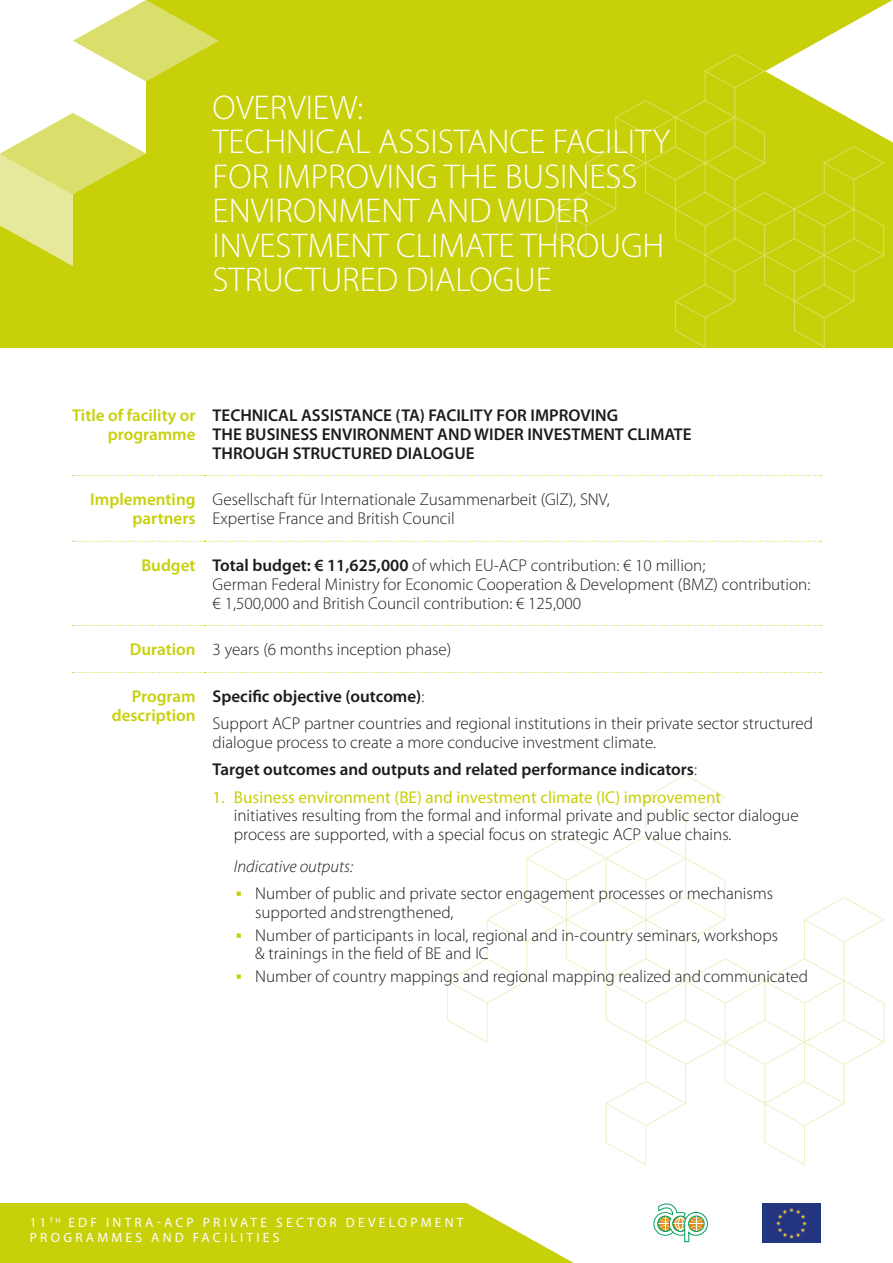
<style>
.page{position:relative;width:893px;height:1263px;background:#fff}
.page>*{position:absolute;margin:0;border:0;box-sizing:border-box;transform-origin:0 0}
.t1{font:300 34.5px/34.5px "Myriad Pro";color:#fff}
.t2{font:300 17.1px/18.8px "Myriad Pro";color:#1c1c1c}
.t3{font:600 17.1px/18.8px "Myriad Pro";color:#1c1c1c}
.t4{font:600 17.1px/18.8px "Myriad Pro";color:#c7d008;text-align:right}
.t5{font:17.1px "Myriad Pro";color:#c7d008}
.t6{font:italic 300 17.1px "Myriad Pro";color:#1c1c1c}
.t7{font:13.5px/15px "Myriad Pro";letter-spacing:.24em;color:#fff}
.s1{font-weight:600;color:#c7d008}
.s2{font-weight:600}
.s3{font-family:"Andale Mono";font-weight:400;color:#c7d008}
</style>
<div class="page">
<div style="left:0;top:1203px;width:623px;height:60px;background:#c7d008"></div>
<div style="left:0;top:0;width:893px;height:348px;background:#c7d008"></div>
<svg style="left:447px;top:774px;width:438px;height:351px"></svg>
<svg style="left:459px;top:1093px;width:347px;height:170px"></svg>
<svg style="left:653px;top:1202px;width:55px;height:40px"></svg>
<img style="left:763px;top:1203px;width:58px;height:39px">
<svg style="left:0;top:0;width:219px;height:266px"></svg>
<svg style="left:555px;top:54px;width:330px;height:294px"></svg>
<svg style="left:765px;top:0;width:128px;height:154px"></svg>
<svg style="left:73px;top:475px;width:748px;height:1px"></svg>
<svg style="left:73px;top:541px;width:748px;height:1px"></svg>
<svg style="left:73px;top:625px;width:748px;height:1px"></svg>
<svg style="left:73px;top:672px;width:748px;height:1px"></svg>
<h1 class="t1" style="left:213px;top:90px;width:459px">OVERVIEW:<br>TECHNICAL ASSISTANCE FACILITY<br>FOR IMPROVING THE BUSINESS<br>ENVIRONMENT AND WIDER<br>INVESTMENT CLIMATE THROUGH<br>STRUCTURED DIALOGUE</h1>
<p class="t4" style="left:72px;top:405px;width:125px">Title of facility or programme</p>
<p class="t3" style="left:213px;top:405px;width:481px">TECHNICAL ASSISTANCE (TA) FACILITY FOR IMPROVING<br>THE BUSINESS ENVIRONMENT AND WIDER INVESTMENT CLIMATE<br>THROUGH STRUCTURED DIALOGUE</p>
<p class="t4" style="left:90px;top:490px;width:107px">Implementing partners</p>
<p class="t2" style="left:213px;top:490px;width:399px">Gesellschaft für Internationale Zusammenarbeit (GIZ), SNV,<br>Expertise France and British Council</p>
<p class="t2" style="left:213px;top:556px;width:599px;text-indent:-71px"><span class="s1">Budget</span> <span class="s2">Total budget: € 11,625,000</span> of which EU-ACP contribution: € 10 million;<br>German Federal Ministry for Economic Cooperation &amp; Development (BMZ) contribution: € 1,500,000 and British Council contribution: € 125,000</p>
<p class="t2" style="left:130px;top:640px;width:323px"><span class="s1">Duration</span> 3 years (6 months inception phase)</p>
<p class="t4" style="left:112px;top:687px;width:85px">Program description</p>
<p class="t2" style="left:213px;top:683px;width:602px;line-height:27.3px"><span class="s2">Specific objective (outcome)</span>:<br>Support ACP partner countries and regional institutions in their private sector structured</p>
<p class="t2" style="left:213px;top:729px;width:486px;line-height:27.3px">dialogue process to create a more conducive investment climate.<br><span class="s2">Target outcomes and outputs and related performance indicators</span>:</p>
<p class="t5" style="left:213px;top:786px;width:510px">1. Business environment (BE) and investment climate (IC) improvement</p>
<p class="t2" style="left:234px;top:806px;width:566px">initiatives resulting from the formal and informal private and public sector dialogue process are supported, with a special focus on strategic ACP value chains.</p>
<p class="t6" style="left:234px;top:856px;width:121px">Indicative outputs:</p>
<p class="t2" style="left:255px;top:884px;width:520px;text-indent:-21px"><span class="s3">▪</span> Number of public and private sector engagement processes or mechanisms supported and strengthened,</p>
<p class="t2" style="left:255px;top:925px;width:524px;text-indent:-21px"><span class="s3">▪</span> Number of participants in local, regional and in-country seminars, workshops &amp; trainings in the field of BE and IC</p>
<p class="t2" style="left:234px;top:967px;width:576px"><span class="s3">▪</span> Number of country mappings and regional mapping realized and communicated</p>
<p class="t7" style="left:30px;top:1215px;width:435px">11 <sup>TH</sup> EDF INTRA-ACP PRIVATE SECTOR DEVELOPMENT<br>PROGRAMMES AND FACILITIES</p>
</div>
